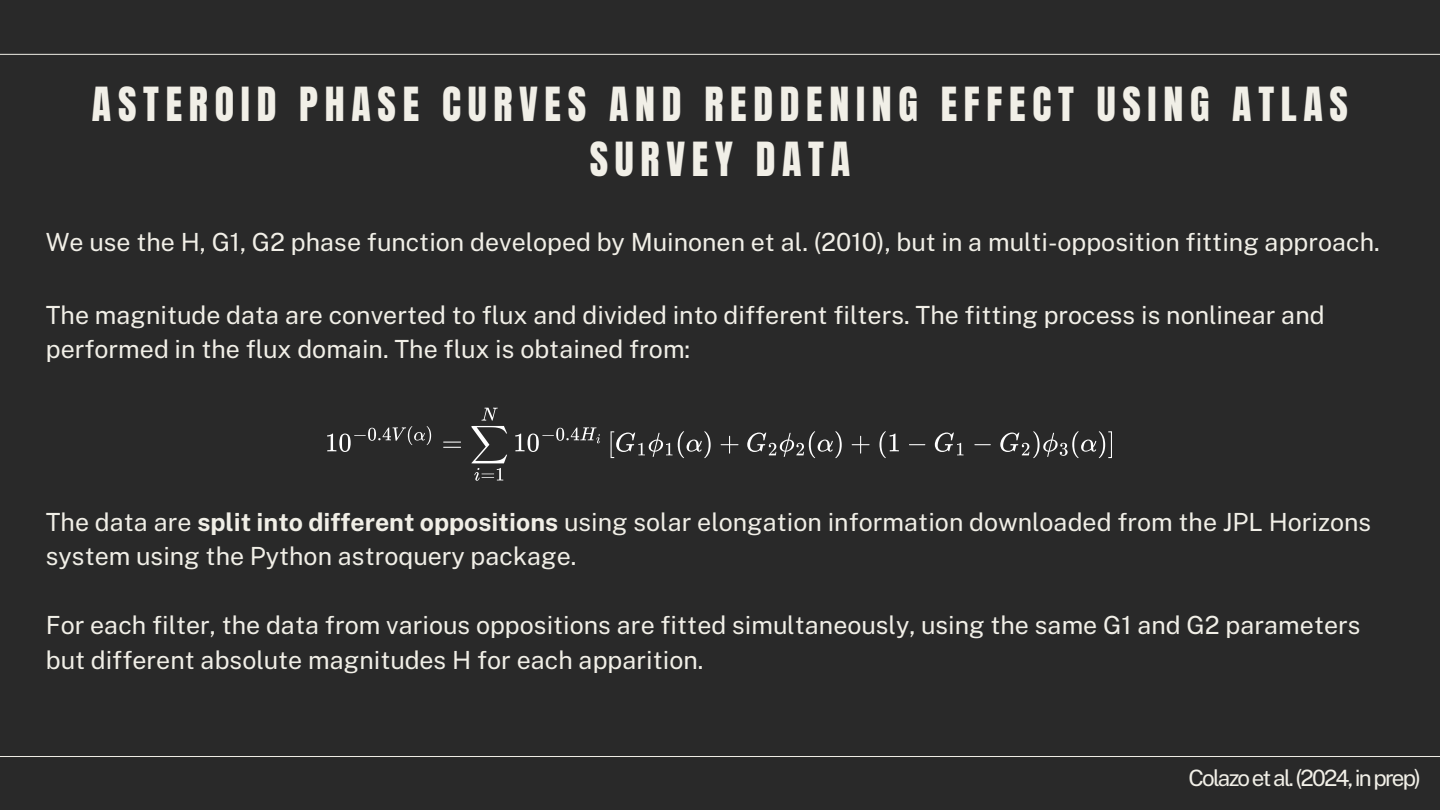
<style>
.page{position:relative;width:1440px;height:810px;background:#292929}
.page>*{position:absolute;margin:0;border:0;box-sizing:border-box;transform-origin:0 0}
.t1{font:40px/55.5px "Anton";letter-spacing:.17em;color:#f1efe7;text-align:center}
.t2{font:25px/34.5px "Public Sans";color:#f1efe7}
.t3{font:22.5px "Public Sans";letter-spacing:-.08em;color:#f1efe7}
.s1{font-weight:700}
</style>
<div class="page">
<hr style="left:0;top:54px;width:1440px;height:1px;background:#f1efe7">
<hr style="left:0;top:756px;width:1440px;height:1px;background:#f1efe7">
<svg style="left:327px;top:426px;width:104px;height:26px"></svg>
<svg style="left:443px;top:442px;width:18px;height:6px"></svg>
<svg style="left:471px;top:408px;width:36px;height:73px"></svg>
<svg style="left:515px;top:427px;width:85px;height:25px"></svg>
<svg style="left:611px;top:431px;width:100px;height:27px"></svg>
<svg style="left:721px;top:436px;width:17px;height:18px"></svg>
<svg style="left:747px;top:431px;width:95px;height:27px"></svg>
<svg style="left:852px;top:436px;width:18px;height:18px"></svg>
<svg style="left:880px;top:431px;width:19px;height:27px"></svg>
<svg style="left:909px;top:444px;width:16px;height:1px"></svg>
<svg style="left:935px;top:433px;width:29px;height:22px"></svg>
<svg style="left:974px;top:444px;width:17px;height:1px"></svg>
<svg style="left:1000px;top:431px;width:112px;height:27px"></svg>
<h1 class="t1" style="left:92px;top:77px;width:1258px">ASTEROID PHASE CURVES AND REDDENING EFFECT USING ATLAS<br>SURVEY DATA</h1>
<p class="t2" style="left:46px;top:224px;width:1335px">We use the H, G1, G2 phase function developed by Muinonen et al. (2010), but in a multi-opposition fitting approach.</p>
<h2 class="t2" style="left:46px;top:297px;width:1280px">The magnitude data are converted to flux and divided into different filters. The fitting process is nonlinear and performed in the flux domain. The flux is obtained from:</h2>
<h2 class="t2" style="left:46px;top:504px;width:1327px">The data are <span class="s1">split into different oppositions</span> using solar elongation information downloaded from the JPL Horizons system using the Python astroquery package.</h2>
<h2 class="t2" style="left:46px;top:608px;width:1316px">For each filter, the data from various oppositions are fitted simultaneously, using the same G1 and G2 parameters but different absolute magnitudes H for each apparition.</h2>
<h2 class="t3" style="left:1189px;top:764px;width:234px">Colazoetal.(2024,inprep)</h2>
</div>
